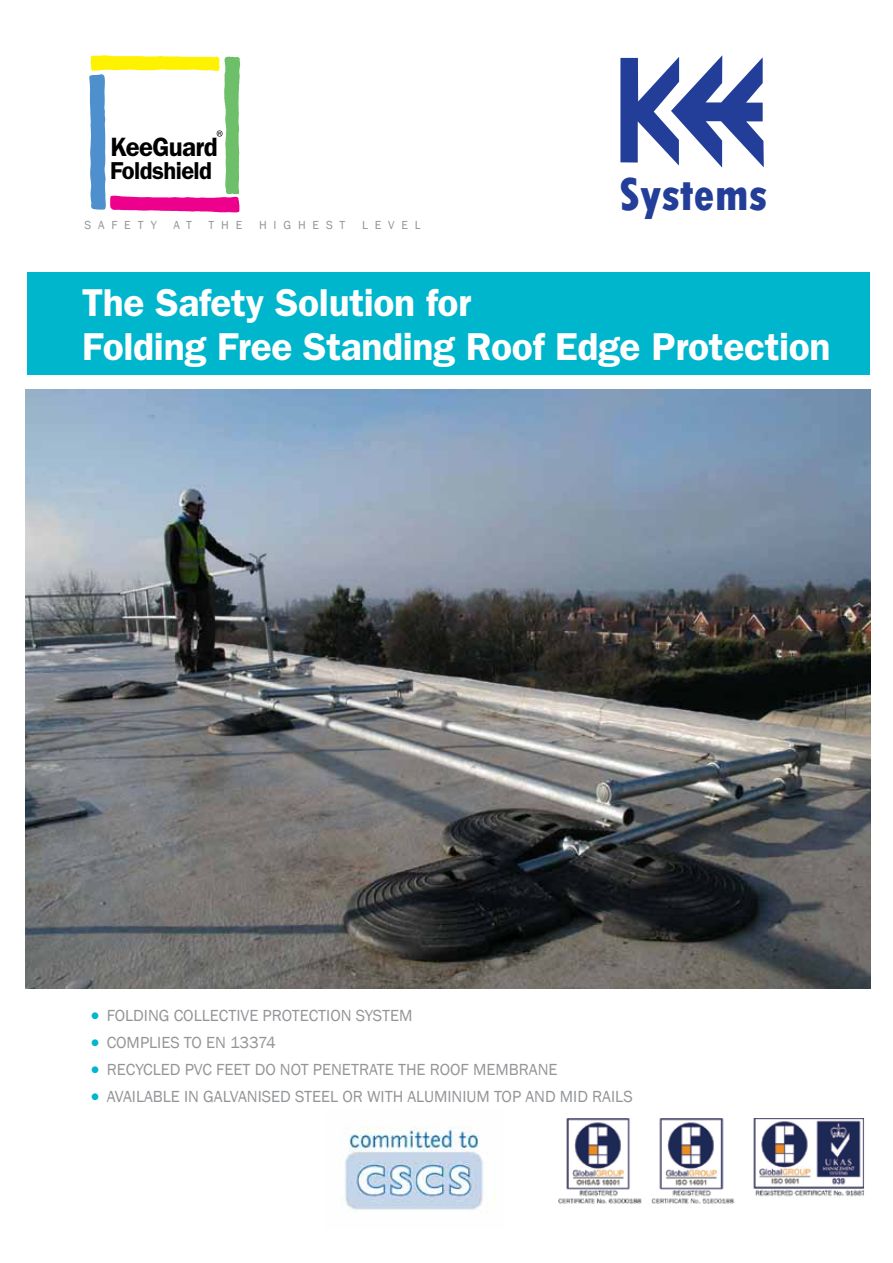
<style>
.page{position:relative;width:893px;height:1263px;background:#fff}
.page>*{position:absolute;margin:0;border:0;box-sizing:border-box;transform-origin:0 0}
.t1{font:800 condensed 48.75px "Tw Cen";color:#233e99}
.t2{font:600 39px/43.5px "ITC Franklin Gothic Std";letter-spacing:-.01em;color:#fff}
.t3{font:600 26.7px "ITC Franklin Gothic Std";letter-spacing:-.025em;color:#000}
.t4{font:600 24.6px "ITC Franklin Gothic Std";letter-spacing:-.025em;color:#000}
.t5{font:16.5px "Franklin Gothic";color:#939598}
.t6{font:12px "Franklin Gothic";letter-spacing:.57em;color:#939598}
.s1{font-size:24px;color:#00b6cd}
</style>
<div class="page">
<div style="left:27px;top:272px;width:842px;height:103px;background:#00b6cd"></div>
<svg style="left:89px;top:55px;width:151px;height:157px"></svg>
<img style="left:341px;top:1126px;width:155px;height:85px">
<svg style="left:620px;top:55px;width:144px;height:113px"></svg>
<img style="left:559px;top:1119px;width:304px;height:85px">
<div style="left:533px;top:1117px;width:332px;height:105px;border:1px solid #fff"></div>
<img style="left:26px;top:389px;width:844px;height:600px">
<h3 class="t3" style="left:110px;top:131px;width:109px">KeeGuard</h3>
<h3 class="t4" style="left:110px;top:156px;width:103px">Foldshield</h3>
<p class="t6" style="left:84px;top:217px;width:74px">SAFETY</p>
<p class="t6" style="left:174px;top:217px;width:20px">A T</p>
<p class="t6" style="left:209px;top:217px;width:35px">THE</p>
<p class="t6" style="left:259px;top:217px;width:88px">HIGHEST</p>
<p class="t6" style="left:362px;top:217px;width:60px">LEVEL</p>
<h1 class="t1" style="left:619px;top:165px;width:150px">Systems</h1>
<h2 class="t2" style="left:82px;top:281px;width:750px">The Safety Solution for<br>Folding Free Standing Roof Edge Protection</h2>
<p class="t5" style="left:87px;top:1005px;width:327px"><span class="s1">•</span> FOLDING COLLECTIVE PROTECTION SYSTEM</p>
<p class="t5" style="left:87px;top:1032px;width:190px"><span class="s1">•</span> COMPLIES TO EN 13374</p>
<p class="t5" style="left:87px;top:1059px;width:472px"><span class="s1">•</span> RECYCLED PVC FEET DO NOT PENETRATE THE ROOF MEMBRANE</p>
<p class="t5" style="left:87px;top:1086px;width:547px"><span class="s1">•</span> AVAILABLE IN GALVANISED STEEL OR WITH ALUMINIUM TOP AND MID RAILS</p>
</div>
